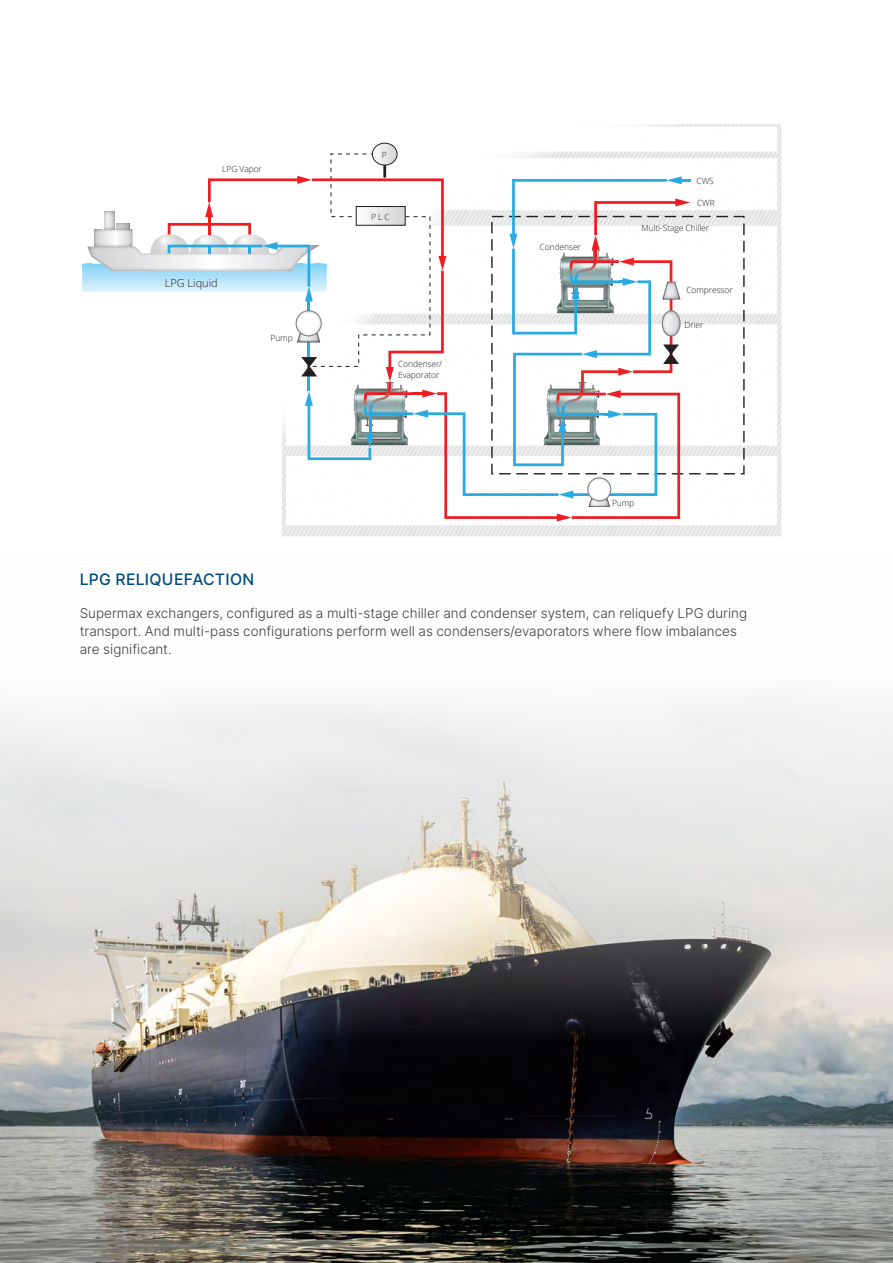
<style>
.page{position:relative;width:893px;height:1263px;background:#fff}
.page>*{position:absolute;margin:0;border:0;box-sizing:border-box;transform-origin:0 0}
.Body_Text_-_Align_Left{font:15.75px "Inter";letter-spacing:.015em;color:#004d7d}
.Body_Text_-_Align_Left-2{font:300 13.5px/18px "Inter";color:#3e3e3f}
.t1{font:300 10.95px "Open Sans";color:#231f20}
.t2{font:300 8.55px/10.9px "Open Sans";letter-spacing:-.01em;color:#231f20}
</style>
<div class="page">
<img style="left:0;top:700px;width:893px;height:563px">
<svg style="left:282px;top:124px;width:499px;height:412px"></svg>
<svg style="left:282px;top:124px;width:481px;height:352px"></svg>
<svg style="left:82px;top:143px;width:608px;height:378px"></svg>
<p class="t2" style="left:222px;top:163px;width:41px">LPG Vapor</p>
<p class="t1" style="left:165px;top:275px;width:54px">LPG Liquid</p>
<p class="t2" style="left:270px;top:332px;width:24px">Pump</p>
<p class="t2" style="left:382px;top:149px;width:6px">P</p>
<p class="t2" style="left:371px;top:211px;width:20px">P L C</p>
<p class="t2" style="left:398px;top:358px;width:46px">Condenser/<br>Evaporator</p>
<p class="t2" style="left:540px;top:241px;width:43px">Condenser</p>
<p class="t2" style="left:696px;top:175px;width:19px">CWS</p>
<p class="t2" style="left:697px;top:197px;width:19px">CWR</p>
<p class="t2" style="left:641px;top:222px;width:69px">Multi-Stage Chiller</p>
<p class="t2" style="left:686px;top:284px;width:48px">Compressor</p>
<p class="t2" style="left:685px;top:319px;width:20px">Drier</p>
<p class="t2" style="left:612px;top:498px;width:24px">Pump</p>
<p class="Body_Text_-_Align_Left" style="left:80px;top:568px;width:176px">LPG RELIQUEFACTION</p>
<p class="Body_Text_-_Align_Left-2" style="left:80px;top:604px;width:669px">Supermax exchangers, configured as a multi-stage chiller and condenser system, can reliquefy LPG during transport. And multi-pass configurations perform well as condensers/evaporators where flow imbalances are significant.</p>
</div>
